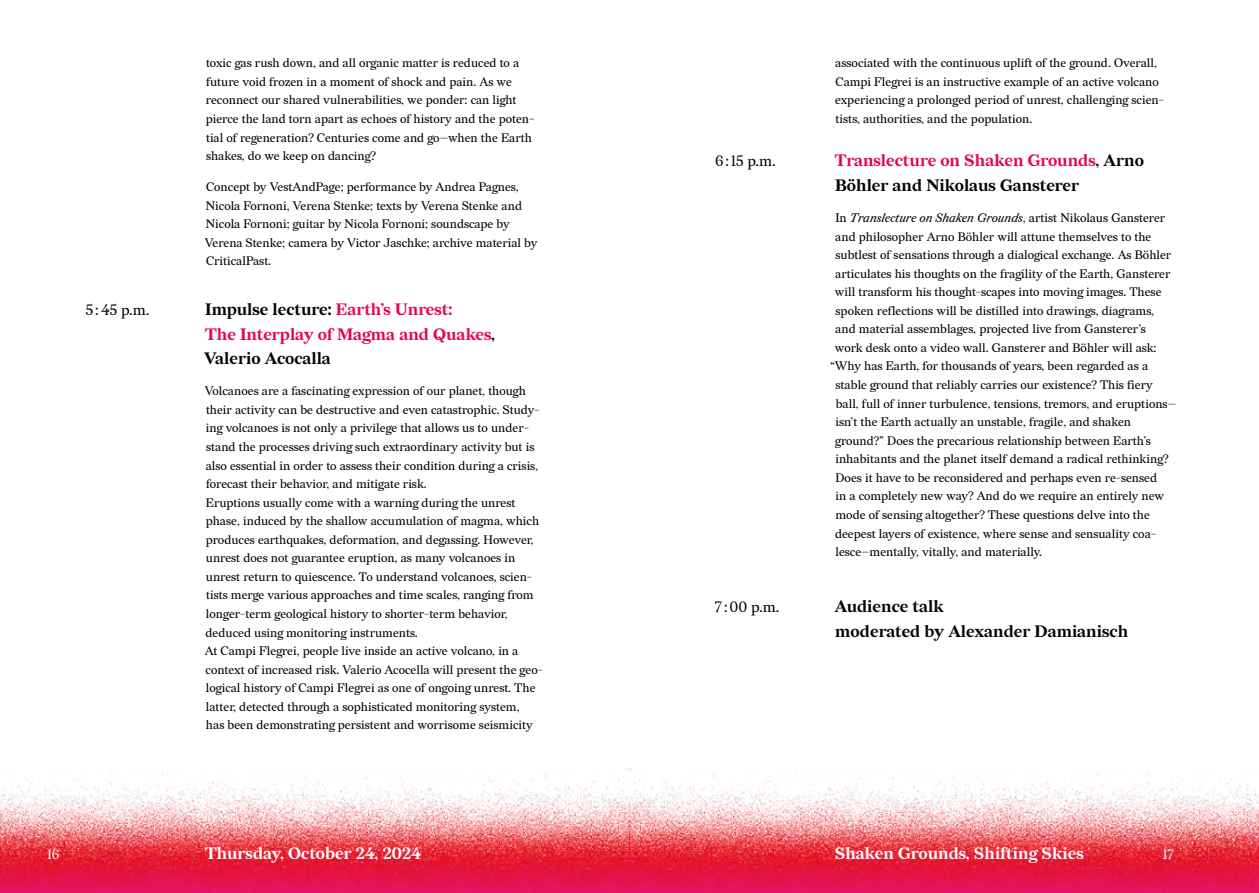
<style>
.page{position:relative;width:1259px;height:893px;background:#fff}
.page>*{position:absolute;margin:0;border:0;box-sizing:border-box;transform-origin:0 0}
.program_title{font:700 16.5px/24.8px "Redaction";color:#000}
.program_title-2{font:700 16.5px/24.8px "Redaction";color:#e50051}
.t1{font:700 16.5px "Redaction";color:#fff}
.program_title-3{font:15px "Redaction";color:#000}
.t2{font:13.5px "Redaction";color:#fff}
.program_text{font:12.3px/18.6px "Redaction";color:#000}
.program_text-2{font:italic 12.3px "Redaction";color:#000}
.s1{color:#000}
.s2{color:#e50051}
.s3{font-style:normal}
</style>
<div class="page">
<img style="left:0;top:768px;width:1259px;height:125px">
<p class="program_text" style="left:206px;top:54px;width:330px">toxic gas rush down, and all organic matter is reduced to a future void frozen in a moment of shock and pain. As we reconnect our shared vulnerabilities, we ponder: can light pierce the land torn apart as echoes of history and the poten&shy;tial of regeneration? Centuries come and go—when the Earth shakes, do we keep on dancing?</p>
<p class="program_text" style="left:205px;top:177px;width:334px">Concept by VestAndPage; performance by Andrea Pagnes, Nicola Fornoni, Verena Stenke; texts by Verena Stenke and Nicola Fornoni; guitar by Nicola Fornoni; soundscape by Verena Stenke; camera by Victor Jaschke; archive material by CriticalPast.</p>
<p class="program_title-3" style="left:86px;top:300px;width:65px">5:45 p.m.</p>
<p class="program_title-2" style="left:204px;top:297px;width:293px"><span class="s1">Impulse lecture:</span> Earth’s Unrest:<br>The Interplay of Magma and Quakes<span class="s1">,<br>Valerio Acocalla</span></p>
<p class="program_text" style="left:205px;top:382px;width:340px">Volcanoes are a fascinating expression of our planet, though their activity can be destructive and even catastrophic. Study&shy;ing volcanoes is not only a privilege that allows us to under&shy;stand the processes driving such extraordinary activity but is also essential in order to assess their condition during a crisis, forecast their behavior, and mitigate risk.<br>Eruptions usually come with a warning during the unrest phase, induced by the shallow accumulation of magma, which produces earthquakes, deformation, and degassing. However, unrest does not guarantee eruption, as many volcanoes in unrest return to quiescence. To understand volcanoes, scien&shy;tists merge various approaches and time scales, ranging from longer-term geological history to shorter-term behavior, deduced using monitoring instruments.<br>At Campi Flegrei, people live inside an active volcano, in a context of increased risk. Valerio Acocella will present the geo&shy;logical history of Campi Flegrei as one of ongoing unrest. The latter, detected through a sophisticated monitoring system,<br>has been demonstrating persistent and worrisome seismicity</p>
<p class="program_text" style="left:835px;top:54px;width:330px">associated with the continuous uplift of the ground. Overall, Campi Flegrei is an instructive example of an active volcano experiencing a prolonged period of unrest, challenging scien&shy;tists, authorities, and the population.</p>
<p class="program_title-3" style="left:715px;top:152px;width:62px">6:15 p.m.</p>
<p class="program_title" style="left:834px;top:148px;width:311px"><span class="s2">Translecture on Shaken Grounds</span>, Arno<br>Böhler and Nikolaus Gansterer</p>
<p class="program_text-2" style="left:835px;top:210px;width:331px"><span class="s3">In</span> Translecture on Shaken Grounds<span class="s3">, artist Nikolaus Gansterer</span></p>
<p class="program_text" style="left:835px;top:227px;width:318px">and philosopher Arno Böhler will attune themselves to the</p>
<p class="program_text" style="left:835px;top:246px;width:337px">subtlest of sensations through a dialogical exchange. As Böhler</p>
<p class="program_text" style="left:835px;top:264px;width:337px">articulates his thoughts on the fragility of the Earth, Gansterer</p>
<p class="program_text" style="left:835px;top:283px;width:328px">will transform his thought-scapes into moving images. These</p>
<p class="program_text" style="left:835px;top:301px;width:320px">spoken reflections will be distilled into drawings, diagrams,</p>
<p class="program_text" style="left:835px;top:320px;width:312px">and material assemblages, projected live from Gansterer’s</p>
<p class="program_text" style="left:835px;top:338px;width:323px">work desk onto a video wall. Gansterer and Böhler will ask:</p>
<p class="program_text" style="left:830px;top:357px;width:319px">“Why has Earth, for thousands of years, been regarded as a</p>
<p class="program_text" style="left:835px;top:375px;width:319px">stable ground that reliably carries our existence? This fiery</p>
<p class="program_text" style="left:835px;top:394px;width:342px">ball, full of inner turbulence, tensions, tremors, and eruptions—</p>
<p class="program_text" style="left:835px;top:413px;width:297px">isn’t the Earth actually an unstable, fragile, and shaken</p>
<p class="program_text" style="left:835px;top:431px;width:317px">ground?” Does the precarious relationship between Earth’s</p>
<p class="program_text" style="left:835px;top:450px;width:334px">inhabitants and the planet itself demand a radical rethinking?</p>
<p class="program_text" style="left:835px;top:468px;width:323px">Does it have to be reconsidered and perhaps even re-sensed</p>
<p class="program_text" style="left:835px;top:487px;width:330px">in a completely new way? And do we require an entirely new</p>
<p class="program_text" style="left:835px;top:505px;width:316px">mode of sensing altogether? These questions delve into the</p>
<p class="program_text" style="left:835px;top:524px;width:322px">deepest layers of existence, where sense and sensuality coa-</p>
<p class="program_text" style="left:835px;top:543px;width:208px">lesce—mentally, vitally, and materially.</p>
<p class="program_title-3" style="left:715px;top:597px;width:66px">7 :00 p.m.</p>
<p class="program_title" style="left:834px;top:594px;width:295px">Audience talk<br>moderated by Alexander Damianisch</p>
<p class="t2" style="left:47px;top:846px;width:14px">16</p>
<h1 class="t1" style="left:205px;top:843px;width:217px">Thursday, October 24, 2024</h1>
<h1 class="t1" style="left:834px;top:843px;width:251px">Shaken Grounds, Shifting Skies</h1>
<p class="t2" style="left:1162px;top:846px;width:13px">17</p>
</div>
